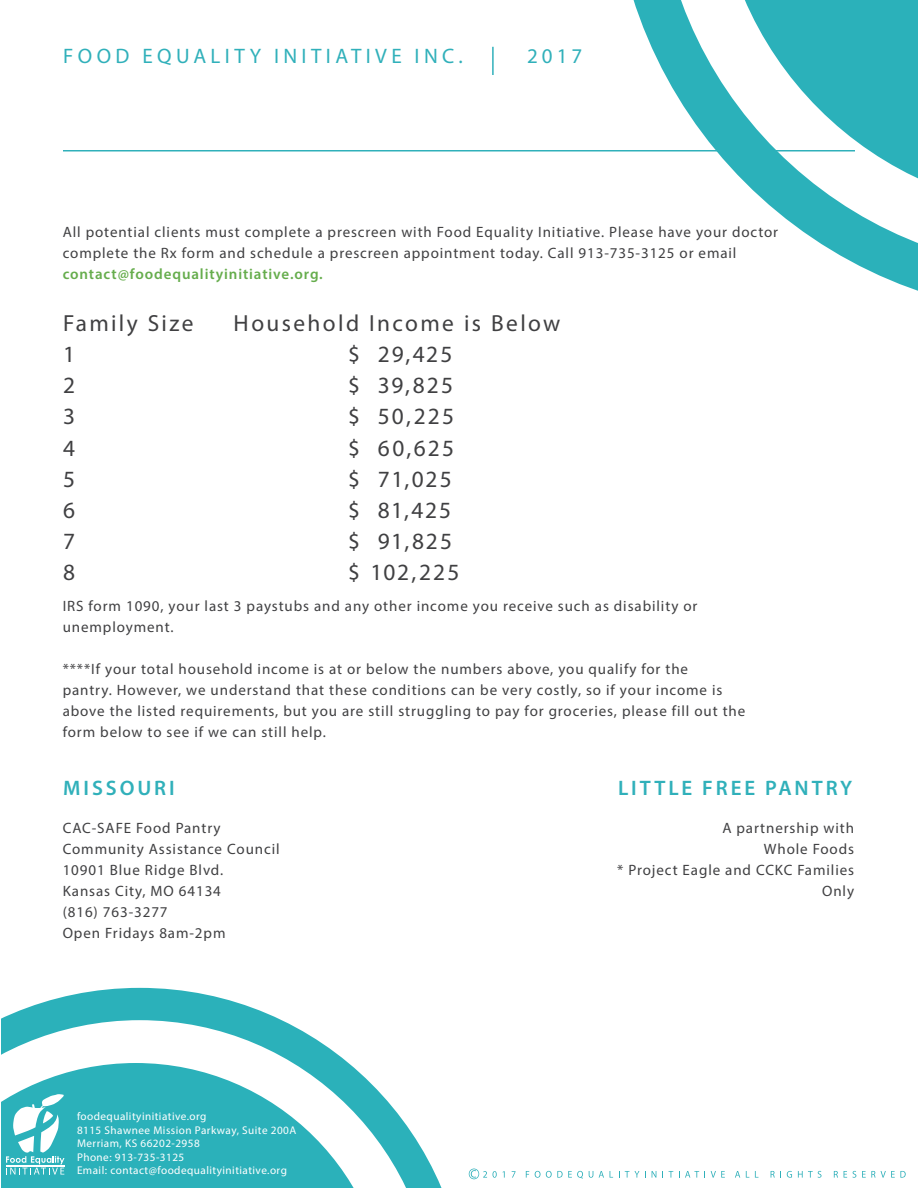
<style>
.page{position:relative;width:918px;height:1188px;background:#fff}
.page>*{position:absolute;margin:0;border:0;box-sizing:border-box;transform-origin:0 0}
.Paragraph_Style_1{font:23.4px "Myriad Pro";letter-spacing:.095em;color:#404042}
.t1{font:21px "Myriad Pro";letter-spacing:.21em;color:#30b0ba}
.t2{font:600 21px "Myriad Pro";letter-spacing:.14em;color:#30b0ba}
.Body{font:15px/21px "Myriad Pro";letter-spacing:.06em;color:#404042;text-align:right}
.Body-2{font:600 15px "Myriad Pro";letter-spacing:.06em;color:#66ad4d}
.t3{font:11.25px/13.5px "Myriad Pro";letter-spacing:.04em;color:#fff}
</style>
<div class="page">
<svg style="left:1px;top:988px;width:440px;height:199px"></svg>
<svg style="left:1px;top:1063px;width:387px;height:124px;fill:#2bb1ba"></svg>
<hr style="left:63px;top:150px;width:792px;height:2px;background:#30b0ba">
<hr style="left:492px;top:47px;width:2px;height:28px;background:#30b0ba">
<svg style="left:6px;top:1094px;width:58px;height:81px"></svg>
<svg style="left:526px;top:1171px;width:3px;height:7px"></svg>
<svg style="left:535px;top:1171px;width:48px;height:8px"></svg>
<svg style="left:589px;top:1171px;width:4px;height:7px"></svg>
<svg style="left:599px;top:1171px;width:5px;height:7px"></svg>
<svg style="left:619px;top:1171px;width:20px;height:7px"></svg>
<svg style="left:652px;top:1171px;width:4px;height:7px"></svg>
<svg style="left:669px;top:1171px;width:4px;height:7px"></svg>
<svg style="left:679px;top:1171px;width:26px;height:7px"></svg>
<svg style="left:711px;top:1171px;width:14px;height:7px"></svg>
<svg style="left:735px;top:1171px;width:5px;height:7px"></svg>
<svg style="left:771px;top:1171px;width:10px;height:7px"></svg>
<svg style="left:787px;top:1171px;width:5px;height:7px"></svg>
<svg style="left:798px;top:1171px;width:24px;height:7px"></svg>
<svg style="left:834px;top:1171px;width:4px;height:7px"></svg>
<svg style="left:844px;top:1171px;width:12px;height:7px"></svg>
<svg style="left:862px;top:1171px;width:44px;height:7px"></svg>
<svg style="left:469px;top:1169px;width:18px;height:10px"></svg>
<svg style="left:493px;top:1171px;width:4px;height:7px"></svg>
<svg style="left:503px;top:1171px;width:2px;height:7px"></svg>
<svg style="left:512px;top:1171px;width:4px;height:7px"></svg>
<svg style="left:612px;top:0;width:306px;height:291px"></svg>
<svg style="left:716px;top:0;width:202px;height:211px"></svg>
<h2 class="t1" style="left:63px;top:43px;width:401px">FOOD EQUALITY INITIATIVE INC.</h2>
<h2 class="t1" style="left:527px;top:43px;width:57px">2017</h2>
<p class="Body" style="left:63px;top:221px;width:717px">All potential clients must complete a prescreen with Food Equality Initiative. Please have your doctor</p>
<p class="Body" style="left:63px;top:242px;width:675px">complete the Rx form and schedule a prescreen appointment today. Call 913-735-3125 or email</p>
<p class="Body-2" style="left:63px;top:264px;width:262px">contact@foodequalityinitiative.org.</p>
<p class="Paragraph_Style_1" style="left:63px;top:309px;width:132px">Family Size</p>
<p class="Paragraph_Style_1" style="left:234px;top:309px;width:328px">Household Income is Below</p>
<p class="Paragraph_Style_1" style="left:63px;top:340px;width:13px">1</p>
<p class="Paragraph_Style_1" style="left:348px;top:340px;width:106px">$ 29,425</p>
<p class="Paragraph_Style_1" style="left:63px;top:371px;width:13px">2</p>
<p class="Paragraph_Style_1" style="left:348px;top:371px;width:106px">$ 39,825</p>
<p class="Paragraph_Style_1" style="left:63px;top:402px;width:13px">3</p>
<p class="Paragraph_Style_1" style="left:348px;top:402px;width:107px">$ 50,225</p>
<p class="Paragraph_Style_1" style="left:63px;top:433px;width:13px">4</p>
<p class="Paragraph_Style_1" style="left:348px;top:433px;width:107px">$ 60,625</p>
<p class="Paragraph_Style_1" style="left:63px;top:464px;width:13px">5</p>
<p class="Paragraph_Style_1" style="left:348px;top:464px;width:105px">$ 71,025</p>
<p class="Paragraph_Style_1" style="left:63px;top:496px;width:13px">6</p>
<p class="Paragraph_Style_1" style="left:348px;top:496px;width:105px">$ 81,425</p>
<p class="Paragraph_Style_1" style="left:63px;top:527px;width:13px">7</p>
<p class="Paragraph_Style_1" style="left:348px;top:527px;width:105px">$ 91,825</p>
<p class="Paragraph_Style_1" style="left:63px;top:558px;width:13px">8</p>
<p class="Paragraph_Style_1" style="left:348px;top:558px;width:113px">$ 102,225</p>
<p class="Body" style="left:63px;top:596px;width:636px">IRS form 1090, your last 3 paystubs and any other income you receive such as disability or</p>
<p class="Body" style="left:63px;top:617px;width:113px">unemployment.</p>
<p class="Body" style="left:63px;top:659px;width:627px">****If your total household income is at or below the numbers above, you qualify for the</p>
<p class="Body" style="left:63px;top:680px;width:661px">pantry. However, we understand that these conditions can be very costly, so if your income is</p>
<p class="Body" style="left:63px;top:701px;width:684px">above the listed requirements, but you are still struggling to pay for groceries, please fill out the</p>
<p class="Body" style="left:63px;top:722px;width:265px">form below to see if we can still help.</p>
<p class="t2" style="left:63px;top:775px;width:113px">MISSOURI</p>
<p class="t2" style="left:618px;top:775px;width:236px">LITTLE FREE PANTRY</p>
<p class="Body" style="left:63px;top:817px;width:159px">CAC-SAFE Food Pantry</p>
<p class="Body" style="left:63px;top:838px;width:218px">Community Assistance Council</p>
<p class="Body" style="left:63px;top:859px;width:162px">10901 Blue Ridge Blvd.</p>
<p class="Body" style="left:63px;top:880px;width:160px">Kansas City, MO 64134</p>
<p class="Body" style="left:63px;top:901px;width:106px">(816) 763-3277</p>
<p class="Body" style="left:63px;top:922px;width:164px">Open Fridays 8am-2pm</p>
<p class="t3" style="left:77px;top:1110px;width:221px">foodequalityinitiative.org<br>8115 Shawnee Mission Parkway, Suite 200A<br>Merriam, KS 66202-2958<br>Phone: 913-735-3125<br>Email: contact@foodequalityinitiative.org</p>
<p class="Body" style="left:722px;top:817px;width:133px">A partnership with</p>
<p class="Body" style="left:764px;top:838px;width:92px">Whole Foods</p>
<p class="Body" style="left:617px;top:859px;width:238px">* Project Eagle and CCKC Families<br>Only</p>
</div>
